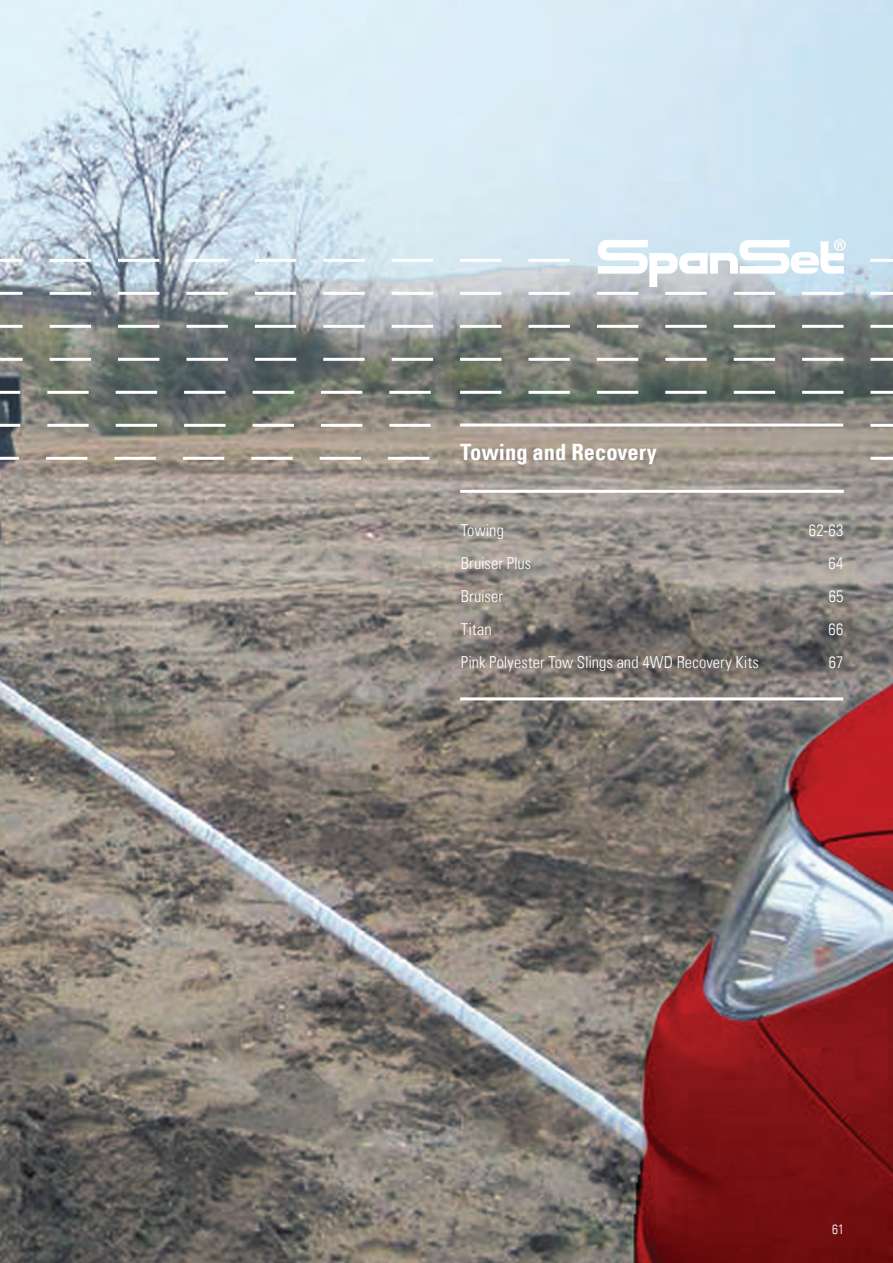
<style>
.page{position:relative;width:893px;height:1263px;background:#fff}
.page>*{position:absolute;margin:0;border:0;box-sizing:border-box;transform-origin:0 0}
.CH_-_01_1_TOC{font:700 condensed 22.5px "Univers";color:#fff}
.Title_Page_List{font:300 condensed 16.5px "Univers LT Std";letter-spacing:.005em;color:#fff}
.t1{font:300 condensed 13.5px "Univers LT Std";color:#fff}
</style>
<div class="page">
<img style="left:0;top:0;width:893px;height:1263px">
<hr style="left:460px;top:697px;width:383px;height:3px;background:#fff">
<svg style="left:0;top:424px;width:446px;height:3px"></svg>
<svg style="left:0;top:457px;width:446px;height:3px"></svg>
<hr style="left:460px;top:423px;width:383px;height:3px;background:#fff">
<hr style="left:460px;top:490px;width:384px;height:3px;background:#fff">
<svg style="left:0;top:325px;width:893px;height:3px"></svg>
<svg style="left:0;top:358px;width:893px;height:3px"></svg>
<svg style="left:0;top:391px;width:893px;height:3px"></svg>
<svg style="left:861px;top:424px;width:32px;height:3px"></svg>
<svg style="left:861px;top:457px;width:32px;height:3px"></svg>
<svg style="left:0;top:239px;width:893px;height:56px;background:#cad7df"></svg>
<p class="CH_-_01_1_TOC" style="left:460px;top:438px;width:198px">Towing and Recovery</p>
<p class="Title_Page_List" style="left:461px;top:520px;width:45px">Towing</p>
<p class="Title_Page_List" style="left:809px;top:520px;width:36px">62-63</p>
<p class="Title_Page_List" style="left:461px;top:553px;width:72px">Bruiser Plus</p>
<p class="Title_Page_List" style="left:828px;top:553px;width:17px">64</p>
<p class="Title_Page_List" style="left:461px;top:586px;width:44px">Bruiser</p>
<p class="Title_Page_List" style="left:829px;top:586px;width:16px">65</p>
<p class="Title_Page_List" style="left:461px;top:619px;width:32px">Titan</p>
<p class="Title_Page_List" style="left:829px;top:619px;width:16px">66</p>
<p class="Title_Page_List" style="left:461px;top:652px;width:299px">Pink Polyester Tow Slings and 4WD Recovery Kits</p>
<p class="Title_Page_List" style="left:829px;top:652px;width:16px">67</p>
<p class="t1" style="left:832px;top:1221px;width:14px">61</p>
</div>
